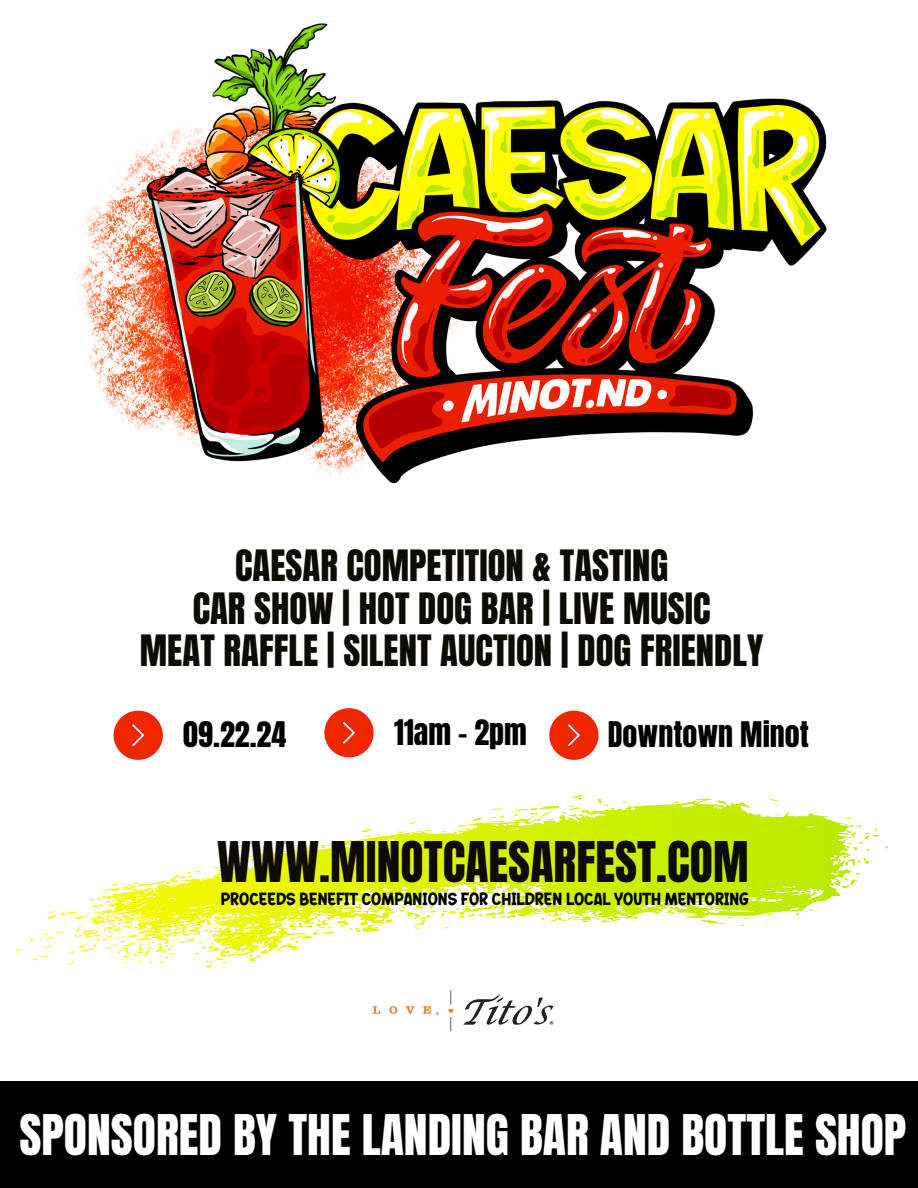
<style>
.page{position:relative;width:918px;height:1188px;background:#fff}
.page>*{position:absolute;margin:0;border:0;box-sizing:border-box;transform-origin:0 0}
.t1{font:47.7px "Anton";color:#fff}
.t2{font:47.7px "Anton";color:#0e0a04}
.t3{font:36.75px/42.8px "Anton";color:#0e0a04;text-align:center}
.t4{font:30px "Anton";color:#000}
.t5{font:17.7px "Rufing Personal Use";color:#000}
</style>
<div class="page">
<div style="left:0;top:1082px;width:918px;height:106px;background:#000"></div>
<svg style="left:114px;top:711px;width:49px;height:49px"></svg>
<svg style="left:324px;top:708px;width:50px;height:49px"></svg>
<svg style="left:549px;top:711px;width:50px;height:49px"></svg>
<img style="left:74px;top:23px;width:753px;height:461px">
<svg style="left:16px;top:795px;width:873px;height:173px"></svg>
<img style="left:372px;top:990px;width:182px;height:42px">
<h3 class="t3" style="left:140px;top:545px;width:625px">CAESAR COMPETITION &amp; TASTING<br>CAR SHOW | HOT DOG BAR | LIVE MUSIC<br>MEAT RAFFLE | SILENT AUCTION | DOG FRIENDLY</h3>
<p class="t4" style="left:183px;top:713px;width:104px">09.22.24</p>
<h2 class="t4" style="left:394px;top:710px;width:134px">11am - 2pm</h2>
<p class="t4" style="left:608px;top:713px;width:203px">Downtown Minot</p>
<p class="t2" style="left:217px;top:828px;width:533px">WWW.MINOTCAESARFEST.COM</p>
<p class="t5" style="left:221px;top:891px;width:530px">PROCEEDS BENEFIT COMPANIONS FOR CHILDREN LOCAL YOUTH MENTORING</p>
<p class="t1" style="left:19px;top:1100px;width:889px">SPONSORED BY THE LANDING BAR AND BOTTLE SHOP</p>
</div>
